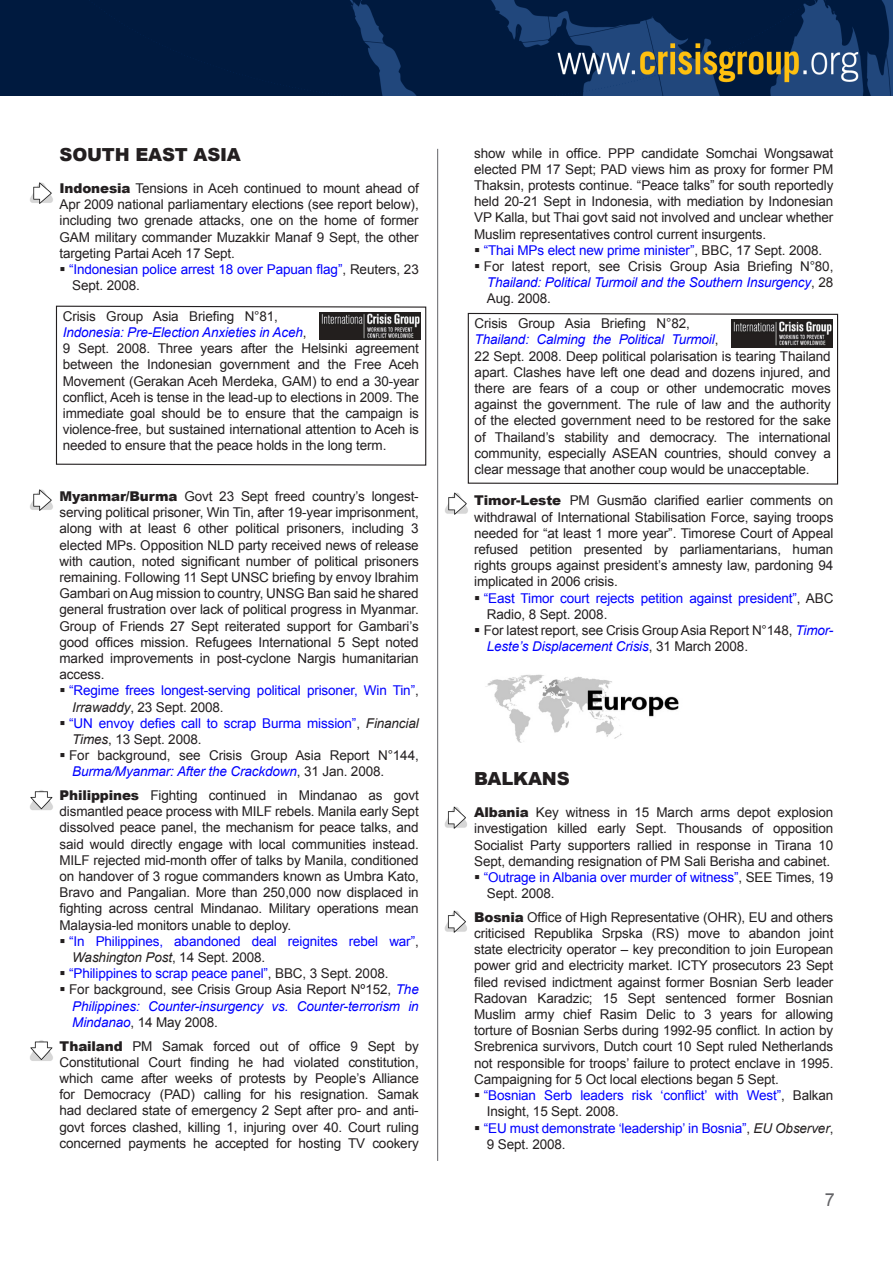
<style>
.page{position:relative;width:893px;height:1263px;background:#fff}
.page>*{position:absolute;margin:0;border:0;box-sizing:border-box;transform-origin:0 0}
.Country_body{font:900 18px "Arial";letter-spacing:-.01em;color:#231f20}
.t1{font:18px "Arial";color:#636366}
.Country_body-2{font:13.5px/16.2px "Arial";letter-spacing:-.01em;color:#231f20;text-align:justify}
.Bullets_new{font:13.5px/16.2px "Arial";letter-spacing:-.01em;color:#00f}
.Bullets_new-2{font:13.5px/16.2px "Arial";letter-spacing:-.01em;color:#231f20}
.Bullets_new-3{font:italic 13.5px/16.2px "Arial";letter-spacing:-.01em;color:#00f;text-align:justify}
.s1{font-weight:900}
.s2{color:#231f20}
.s3{font-style:italic;color:#00f}
.s4{font-style:italic;color:#231f20}
.s5{font-style:normal;color:#231f20}
</style>
<div class="page">
<img style="left:0;top:0;width:893px;height:96px">
<hr style="left:437px;top:149px;width:1px;height:1012px;background:#757679">
<img style="left:485px;top:674px;width:194px;height:69px">
<img style="left:30px;top:182px;width:23px;height:22px">
<img style="left:30px;top:790px;width:23px;height:20px">
<img style="left:30px;top:1040px;width:23px;height:21px">
<img style="left:444px;top:806px;width:23px;height:23px">
<img style="left:444px;top:910px;width:23px;height:23px">
<svg style="left:55px;top:305px;width:372px;height:161px"></svg>
<img style="left:319px;top:313px;width:102px;height:27px">
<svg style="left:467px;top:312px;width:372px;height:173px"></svg>
<img style="left:731px;top:320px;width:102px;height:27px">
<img style="left:30px;top:489px;width:23px;height:22px">
<img style="left:445px;top:492px;width:23px;height:23px">
<p class="Country_body" style="left:60px;top:141px;width:183px">SOUTH EAST ASIA</p>
<p class="Country_body-2" style="left:60px;top:180px;width:361px"><span class="s1">Indonesia</span> Tensions in Aceh continued to mount ahead of Apr 2009 national parliamentary elections (see report below), including two grenade attacks, one on the home of former GAM military commander Muzakkir Manaf 9 Sept, the other targeting Partai Aceh 17 Sept.</p>
<p class="Bullets_new" style="left:69px;top:261px;width:351px">“Indonesian police arrest 18 over Papuan flag”<span class="s2">, Reuters, 23<br>Sept. 2008.</span></p>
<p class="Country_body-2" style="left:474px;top:145px;width:361px">show while in office. PPP candidate Somchai Wongsawat elected PM 17 Sept; PAD views him as proxy for former PM Thaksin, protests continue. “Peace talks” for south reportedly held 20-21 Sept in Indonesia, with mediation by Indonesian VP Kalla, but Thai govt said not involved and unclear whether Muslim representatives control current insurgents.</p>
<p class="Bullets_new" style="left:484px;top:242px;width:340px">“Thai MPs elect new prime minister”<span class="s2">, BBC, 17 Sept. 2008.</span></p>
<p class="Bullets_new-2" style="left:484px;top:258px;width:351px;text-align:justify">For latest report, see Crisis Group Asia Briefing N°80, <span class="s3">Thailand: Political Turmoil and the Southern Insurgency</span>, 28<br>Aug. 2008.</p>
<p class="Country_body-2" style="left:63px;top:308px;width:358px;text-align:left">Crisis Group Asia Briefing N°81,<br><span class="s3">Indonesia: Pre-Election Anxieties in Aceh</span>,<br>9 Sept. 2008. Three years after the Helsinki agreement between the Indonesian government and the Free Aceh Movement (Gerakan Aceh Merdeka, GAM) to end a 30-year conflict, Aceh is tense in the lead-up to elections in 2009. The immediate goal should be to ensure that the campaign is violence-free, but sustained international attention to Aceh is needed to ensure that the peace holds in the long term.</p>
<p class="Country_body-2" style="left:475px;top:315px;width:358px;text-align:left">Crisis Group Asia Briefing N°82,<br><span class="s3">Thailand: Calming the Political Turmoil</span>,<br>22 Sept. 2008. Deep political polarisation is tearing Thailand apart. Clashes have left one dead and dozens injured, and there are fears of a coup or other undemocratic moves against the government. The rule of law and the authority of the elected government need to be restored for the sake of Thailand’s stability and democracy. The international community, especially ASEAN countries, should convey a clear message that another coup would be unacceptable.</p>
<p class="Country_body-2" style="left:60px;top:488px;width:361px"><span class="s1">Myanmar/Burma</span> Govt 23 Sept freed country’s longest&shy;serving political prisoner, Win Tin, after 19-year imprisonment, along with at least 6 other political prisoners, including 3 elected MPs. Opposition NLD party received news of release with caution, noted significant number of political prisoners remaining. Following 11 Sept UNSC briefing by envoy Ibrahim Gambari on Aug mission to country, UNSG Ban said he shared general frustration over lack of political progress in Myanmar.<br>Group of Friends 27 Sept reiterated support for Gambari’s good offices mission. Refugees International 5 Sept noted marked improvements in post-cyclone Nargis humanitarian access.</p>
<p class="Bullets_new" style="left:69px;top:683px;width:351px">“Regime frees longest-serving political prisoner, Win Tin”<span class="s2">,<br></span><span class="s4">Irrawaddy</span><span class="s2">, 23 Sept. 2008.</span></p>
<p class="Bullets_new" style="left:69px;top:715px;width:351px">“UN envoy defies call to scrap Burma mission”<span class="s2">,</span> <span class="s4">Financial<br>Times</span><span class="s2">, 13 Sept. 2008.</span></p>
<p class="Bullets_new-2" style="left:69px;top:747px;width:351px">For background, see Crisis Group Asia Report N°144,<br><span class="s3">Burma/Myanmar: After the Crackdown</span>, 31 Jan. 2008.</p>
<p class="Country_body-2" style="left:60px;top:787px;width:361px"><span class="s1">Philippines</span> Fighting continued in Mindanao as govt dismantled peace process with MILF rebels. Manila early Sept dissolved peace panel, the mechanism for peace talks, and said would directly engage with local communities instead.<br>MILF rejected mid-month offer of talks by Manila, conditioned on handover of 3 rogue commanders known as Umbra Kato, Bravo and Pangalian. More than 250,000 now displaced in fighting across central Mindanao. Military operations mean Malaysia-led monitors unable to deploy.</p>
<p class="Bullets_new" style="left:69px;top:933px;width:351px">“In Philippines, abandoned deal reignites rebel war”<span class="s2">,<br></span><span class="s4">Washington Post</span><span class="s2">, 14 Sept. 2008.</span></p>
<p class="Bullets_new" style="left:69px;top:965px;width:321px">“Philippines to scrap peace panel”<span class="s2">, BBC, 3 Sept. 2008.</span></p>
<p class="Bullets_new-3" style="left:69px;top:982px;width:351px"><span class="s5">For background, see Crisis Group Asia Report Nº152,</span> The Philippines: Counter-insurgency vs. Counter-terrorism in Mindanao<span class="s5">, 14 May 2008.</span></p>
<p class="Country_body-2" style="left:60px;top:1038px;width:361px"><span class="s1">Thailand</span> PM Samak forced out of office 9 Sept by Constitutional Court finding he had violated constitution, which came after weeks of protests by People’s Alliance for Democracy (PAD) calling for his resignation. Samak had declared state of emergency 2 Sept after pro- and anti&shy;govt forces clashed, killing 1, injuring over 40. Court ruling concerned payments he accepted for hosting TV cookery</p>
<p class="Country_body-2" style="left:474px;top:493px;width:361px"><span class="s1">Timor-Leste</span> PM Gusmão clarified earlier comments on withdrawal of International Stabilisation Force, saying troops needed for “at least 1 more year”. Timorese Court of Appeal refused petition presented by parliamentarians, human rights groups against president’s amnesty law, pardoning 94 implicated in 2006 crisis.</p>
<p class="Bullets_new" style="left:484px;top:590px;width:351px">“East Timor court rejects petition against president”<span class="s2">, ABC<br>Radio, 8 Sept. 2008.</span></p>
<p class="Bullets_new-2" style="left:484px;top:622px;width:351px">For latest report, see Crisis Group Asia Report N°148, <span class="s3">Timor-<br>Leste’s Displacement Crisis</span>, 31 March 2008.</p>
<p class="Country_body" style="left:474px;top:765px;width:97px">BALKANS</p>
<p class="Country_body-2" style="left:474px;top:804px;width:361px"><span class="s1">Albania</span> Key witness in 15 March arms depot explosion investigation killed early Sept. Thousands of opposition Socialist Party supporters rallied in response in Tirana 10<br>Sept, demanding resignation of PM Sali Berisha and cabinet.</p>
<p class="Bullets_new" style="left:484px;top:869px;width:351px">“Outrage in Albania over murder of witness”<span class="s2">, SEE Times, 19<br>Sept. 2008.</span></p>
<p class="Country_body-2" style="left:474px;top:909px;width:361px"><span class="s1">Bosnia</span> Office of High Representative (OHR), EU and others criticised Republika Srpska (RS) move to abandon joint state electricity operator – key precondition to join European power grid and electricity market. ICTY prosecutors 23 Sept filed revised indictment against former Bosnian Serb leader Radovan Karadzic; 15 Sept sentenced former Bosnian Muslim army chief Rasim Delic to 3 years for allowing torture of Bosnian Serbs during 1992-95 conflict. In action by Srebrenica survivors, Dutch court 10 Sept ruled Netherlands not responsible for troops’ failure to protect enclave in 1995.<br>Campaigning for 5 Oct local elections began 5 Sept.</p>
<p class="Bullets_new" style="left:484px;top:1087px;width:351px">“Bosnian Serb leaders risk ‘conflict’ with West”<span class="s2">, Balkan<br>Insight, 15 Sept. 2008.</span></p>
<p class="Bullets_new" style="left:484px;top:1120px;width:351px">“EU must demonstrate ‘leadership’ in Bosnia”<span class="s2">,</span> <span class="s4">EU Observer</span><span class="s2">,<br>9 Sept. 2008.</span></p>
<h1 class="t1" style="left:825px;top:1188px;width:12px">7</h1>
</div>
